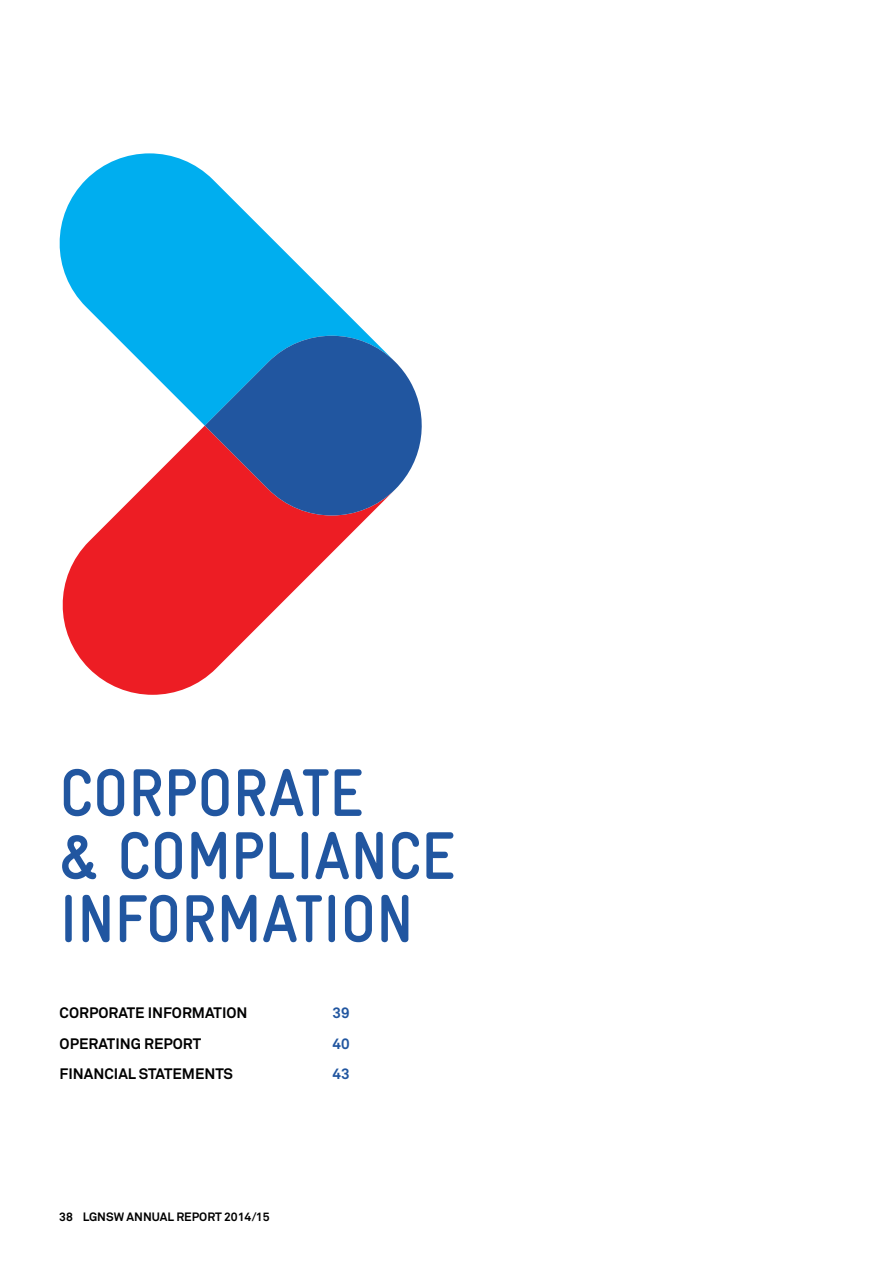
<style>
.page{position:relative;width:893px;height:1263px;background:#fff}
.page>*{position:absolute;margin:0;border:0;box-sizing:border-box;transform-origin:0 0}
.t1{font:700 condensed 67.5px/63px "Gravur";color:#2156a0}
.t2{font:700 15px "Akkurat";color:#000}
.t3{font:700 15px "Akkurat";color:#2156a0}
.t4{font:700 12px "Akkurat";color:#000}
</style>
<div class="page">
<svg style="left:62px;top:426px;width:308px;height:269px;fill:#ed1d24"></svg>
<svg style="left:59px;top:153px;width:311px;height:273px;fill:#00aeef"></svg>
<svg style="left:205px;top:336px;width:217px;height:179px;background:#4666a2"></svg>
<h1 class="t1" style="left:60px;top:761px;width:397px">CORPORATE<br>&amp; COMPLIANCE<br>INFORMATION</h1>
<p class="t2" style="left:60px;top:1003px;width:189px">CORPORATE INFORMATION</p>
<p class="t3" style="left:333px;top:1003px;width:19px">39</p>
<p class="t2" style="left:60px;top:1034px;width:143px">OPERATING REPORT</p>
<p class="t3" style="left:333px;top:1034px;width:19px">40</p>
<p class="t2" style="left:60px;top:1065px;width:175px">FINANCIAL STATEMENTS</p>
<p class="t3" style="left:333px;top:1065px;width:19px">43</p>
<p class="t4" style="left:59px;top:1209px;width:212px">38 LGNSW ANNUAL REPORT 2014/15</p>
</div>
